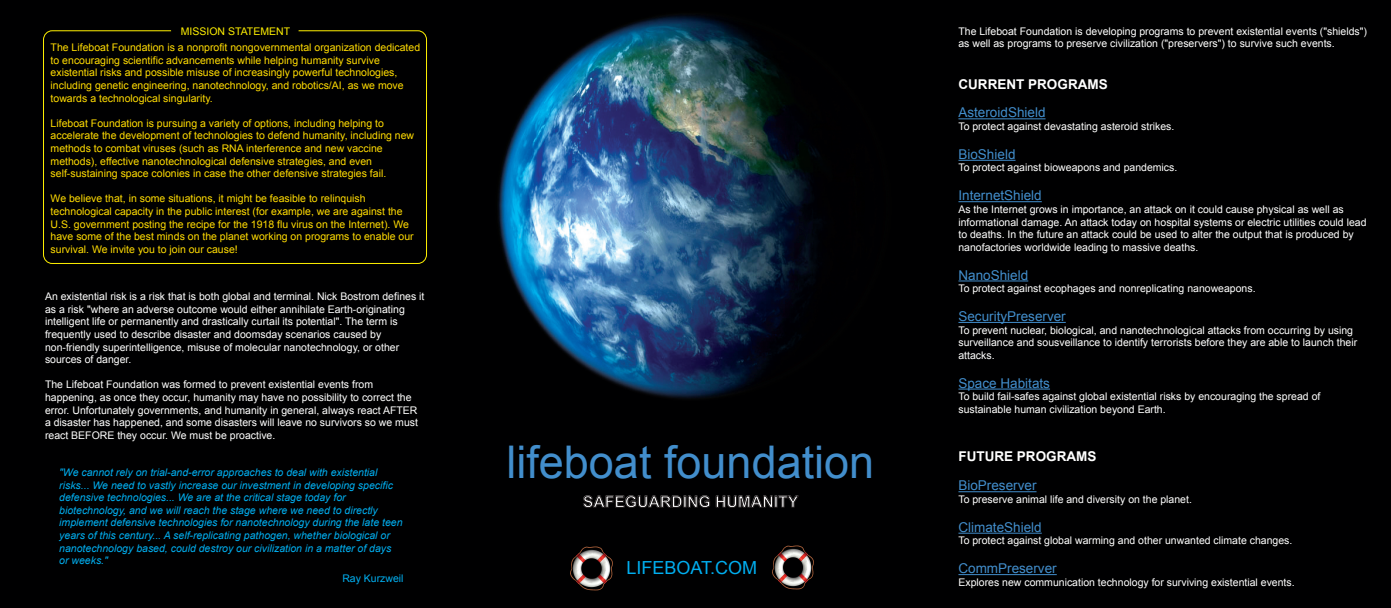
<style>
.page{position:relative;width:1391px;height:608px;background:#fff}
.page>*{position:absolute;margin:0;border:0;box-sizing:border-box;transform-origin:0 0}
.t1{font:45px "Arial";color:#428ecc}
.t2{font:18px "Arial";color:#00aeef}
.t3{font:700 15.75px "Arial";color:#fff}
.t4{font:13.5px "Arial";color:#428ecc}
.t5{font:700 13.5px "Arial";color:#fff}
.t6{font:10.5px/12.6px "Arial";color:#fff}
.t7{font:10.5px/12.6px "Arial";color:#ffdc01}
.t8{font:italic 10.5px/12.6px "Arial";color:#00aeef}
.t9{font:10.5px "Arial";color:#fff101}
.t10{font:10.5px "Arial";color:#00aeef}
</style>
<div class="page">
<div style="left:0;top:0;width:1390px;height:608px;background:#000001"></div>
<svg style="left:583px;top:495px;width:216px;height:13px"></svg>
<hr style="left:958px;top:118px;width:87px;height:1px;background:#428ecc">
<hr style="left:958px;top:160px;width:57px;height:1px;background:#428ecc">
<hr style="left:958px;top:201px;width:83px;height:1px;background:#428ecc">
<hr style="left:958px;top:280px;width:70px;height:1px;background:#428ecc">
<hr style="left:958px;top:322px;width:107px;height:1px;background:#428ecc">
<hr style="left:958px;top:388px;width:92px;height:1px;background:#428ecc">
<hr style="left:958px;top:491px;width:78px;height:1px;background:#428ecc">
<hr style="left:958px;top:532px;width:83px;height:1px;background:#428ecc">
<hr style="left:958px;top:574px;width:98px;height:1px;background:#428ecc">
<div style="left:43px;top:30px;width:384px;height:234px;border:1px solid #fff101;border-radius:9px"></div>
<div style="left:171px;top:23px;width:127px;height:15px;background:#000001;border-radius:7px"></div>
<img style="left:570px;top:546px;width:43px;height:44px">
<img style="left:772px;top:545px;width:42px;height:44px">
<img style="left:498px;top:14px;width:323px;height:385px">
<p class="t9" style="left:181px;top:24px;width:111px">MISSION STATEMENT</p>
<p class="t7" style="left:51px;top:41px;width:371px">The Lifeboat Foundation is a nonprofit nongovernmental organization dedicated to encouraging scientific advancements while helping humanity survive existential risks and possible misuse of increasingly powerful technologies, including genetic engineering, nanotechnology, and robotics/AI, as we move towards a technological singularity.</p>
<p class="t7" style="left:51px;top:117px;width:365px">Lifeboat Foundation is pursuing a variety of options, including helping to accelerate the development of technologies to defend humanity, including new methods to combat viruses (such as RNA interference and new vaccine methods), effective nanotechnological defensive strategies, and even self-sustaining space colonies in case the other defensive strategies fail.</p>
<p class="t7" style="left:51px;top:192px;width:365px">We believe that, in some situations, it might be feasible to relinquish technological capacity in the public interest (for example, we are against the U.S. government posting the recipe for the 1918 flu virus on the Internet). We have some of the best minds on the planet working on programs to enable our survival. We invite you to join our cause!</p>
<p class="t6" style="left:45px;top:290px;width:381px">An existential risk is a risk that is both global and terminal. Nick Bostrom defines it as a risk "where an adverse outcome would either annihilate Earth-originating intelligent life or permanently and drastically curtail its potential". The term is frequently used to describe disaster and doomsday scenarios caused by non-friendly superintelligence, misuse of molecular nanotechnology, or other sources of danger.</p>
<p class="t6" style="left:45px;top:378px;width:374px">The Lifeboat Foundation was formed to prevent existential events from happening, as once they occur, humanity may have no possibility to correct the error. Unfortunately governments, and humanity in general, always react AFTER a disaster has happened, and some disasters will leave no survivors so we must react BEFORE they occur. We must be proactive.</p>
<p class="t8" style="left:59px;top:466px;width:345px">"We cannot rely on trial-and-error approaches to deal with existential risks... We need to vastly increase our investment in developing specific defensive technologies... We are at the critical stage today for biotechnology, and we will reach the stage where we need to directly implement defensive technologies for nanotechnology during the late teen years of this century... A self-replicating pathogen, whether biological or nanotechnology based, could destroy our civilization in a matter of days or weeks."</p>
<p class="t10" style="left:342px;top:571px;width:63px">Ray Kurzweil</p>
<h1 class="t1" style="left:506px;top:432px;width:369px">lifeboat foundation</h1>
<h3 class="t3" style="left:583px;top:491px;width:217px">SAFEGUARDING HUMANITY</h3>
<h2 class="t2" style="left:626px;top:555px;width:132px">LIFEBOAT.COM</h2>
<p class="t6" style="left:958px;top:25px;width:410px">The Lifeboat Foundation is developing programs to prevent existential events ("shields") as well as programs to preserve civilization ("preservers") to survive such events.</p>
<p class="t5" style="left:958px;top:75px;width:151px">CURRENT PROGRAMS</p>
<p class="t4" style="left:958px;top:104px;width:89px">AsteroidShield</p>
<p class="t6" style="left:958px;top:120px;width:217px">To protect against devastating asteroid strikes.</p>
<p class="t4" style="left:958px;top:145px;width:59px">BioShield</p>
<p class="t6" style="left:958px;top:161px;width:220px">To protect against bioweapons and pandemics.</p>
<p class="t4" style="left:958px;top:187px;width:85px">InternetShield</p>
<p class="t6" style="left:958px;top:203px;width:409px">As the Internet grows in importance, an attack on it could cause physical as well as informational damage. An attack today on hospital systems or electric utilities could lead to deaths. In the future an attack could be used to alter the output that is produced by nanofactories worldwide leading to massive deaths.</p>
<p class="t4" style="left:958px;top:266px;width:71px">NanoShield</p>
<p class="t6" style="left:958px;top:282px;width:299px">To protect against ecophages and nonreplicating nanoweapons.</p>
<p class="t4" style="left:958px;top:307px;width:109px">SecurityPreserver</p>
<p class="t6" style="left:958px;top:323px;width:400px">To prevent nuclear, biological, and nanotechnological attacks from occurring by using surveillance and sousveillance to identify terrorists before they are able to launch their attacks.</p>
<p class="t4" style="left:958px;top:374px;width:93px">Space Habitats</p>
<p class="t6" style="left:958px;top:390px;width:363px">To build fail-safes against global existential risks by encouraging the spread of sustainable human civilization beyond Earth.</p>
<p class="t5" style="left:958px;top:447px;width:139px">FUTURE PROGRAMS</p>
<p class="t4" style="left:958px;top:476px;width:80px">BioPreserver</p>
<p class="t6" style="left:958px;top:493px;width:235px">To preserve animal life and diversity on the planet.</p>
<p class="t4" style="left:958px;top:518px;width:85px">ClimateShield</p>
<p class="t6" style="left:958px;top:534px;width:335px">To protect against global warming and other unwanted climate changes.</p>
<p class="t4" style="left:958px;top:559px;width:100px">CommPreserver</p>
<p class="t6" style="left:958px;top:575px;width:338px">Explores new communication technology for surviving existential events.</p>
</div>
